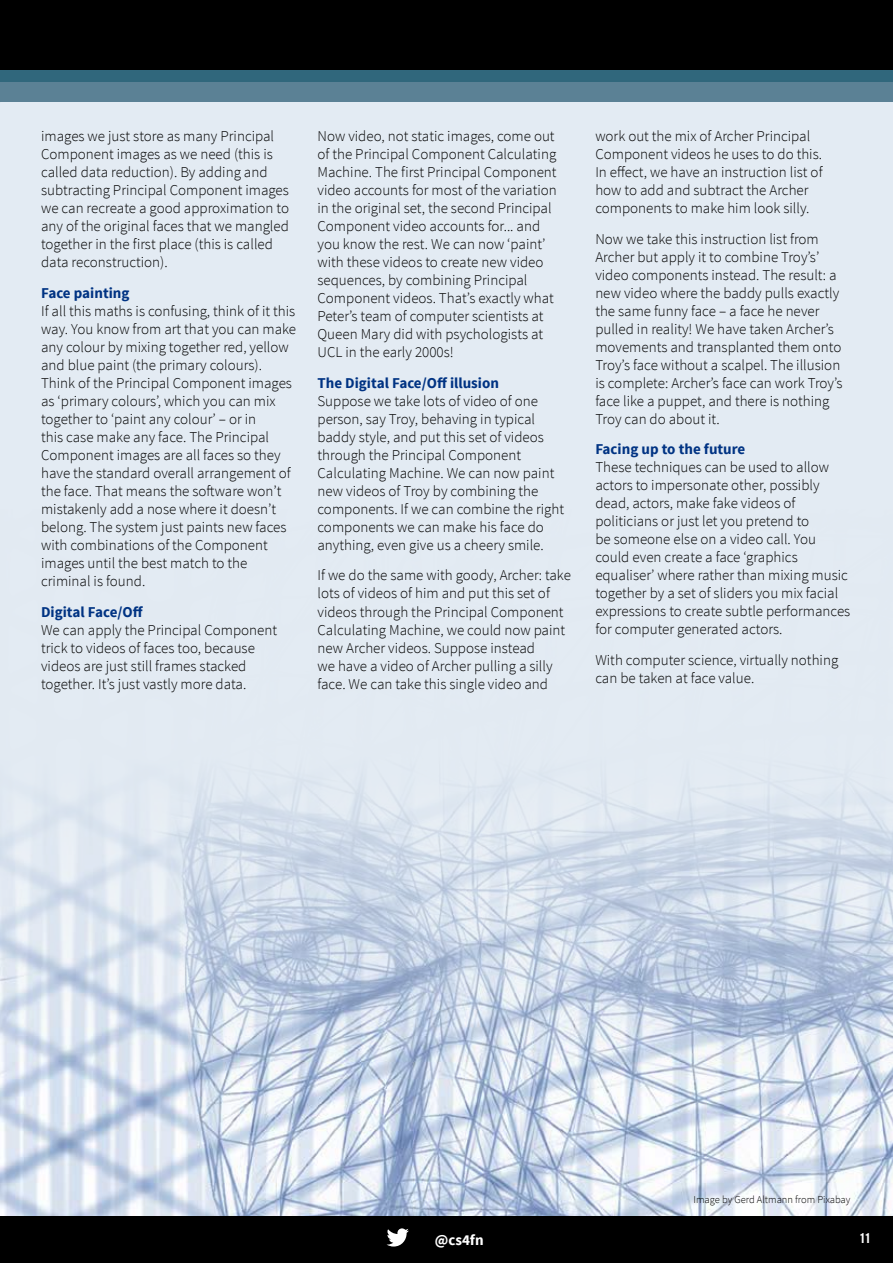
<style>
.page{position:relative;width:893px;height:1263px;background:#fff}
.page>*{position:absolute;margin:0;border:0;box-sizing:border-box;transform-origin:0 0}
.t1{font:300 15px/18px "Source Sans Pro";color:#000}
.t2{font:700 15px "Source Sans Pro";color:#003383}
.t3{font:700 15px "Source Sans Pro";color:#fff}
.t4{font:700 13.5px "Trade Gothic LT Std";color:#fff}
.t5{font:300 10.5px "Source Sans Pro";color:#000}
</style>
<div class="page">
<div style="left:0;top:0;width:893px;height:70px;background:#000"></div>
<div style="left:0;top:70px;width:893px;height:13px;background:#30677c"></div>
<div style="left:0;top:83px;width:893px;height:19px;background:#5b8195"></div>
<div style="left:0;top:102px;width:893px;height:1161px;background:#e3ebf3"></div>
<img style="left:0;top:782px;width:893px;height:434px">
<div style="left:0;top:1216px;width:893px;height:47px;background:#000"></div>
<svg style="left:387px;top:1228px;width:22px;height:18px"></svg>
<p class="t1" style="left:41px;top:127px;width:249px">images we just store as many Principal Component images as we need (this is called data reduction). By adding and subtracting Principal Component images we can recreate a good approximation to any of the original faces that we mangled together in the first place (this is called data reconstruction).</p>
<p class="t2" style="left:41px;top:283px;width:90px">Face painting</p>
<p class="t1" style="left:41px;top:302px;width:257px">If all this maths is confusing, think of it this way. You know from art that you can make any colour by mixing together red, yellow and blue paint (the primary colours).<br>Think of the Principal Component images as ‘primary colours’, which you can mix together to ‘paint any colour’ – or in<br>this case make any face. The Principal Component images are all faces so they have the standard overall arrangement of the face. That means the software won’t mistakenly add a nose where it doesn’t belong. The system just paints new faces with combinations of the Component images until the best match to the criminal is found.</p>
<p class="t2" style="left:41px;top:602px;width:104px">Digital Face/Off</p>
<p class="t1" style="left:41px;top:621px;width:237px">We can apply the Principal Component trick to videos of faces too, because videos are just still frames stacked together. It’s just vastly more data.</p>
<p class="t1" style="left:317px;top:127px;width:241px">Now video, not static images, come out of the Principal Component Calculating Machine. The first Principal Component video accounts for most of the variation in the original set, the second Principal Component video accounts for... and you know the rest. We can now ‘paint’ with these videos to create new video sequences, by combining Principal Component videos. That’s exactly what Peter’s team of computer scientists at Queen Mary did with psychologists at UCL in the early 2000s!</p>
<p class="t2" style="left:317px;top:373px;width:183px">The Digital Face/Off illusion</p>
<p class="t1" style="left:317px;top:392px;width:248px">Suppose we take lots of video of one person, say Troy, behaving in typical baddy style, and put this set of videos through the Principal Component Calculating Machine. We can now paint new videos of Troy by combining the components. If we can combine the right components we can make his face do anything, even give us a cheery smile.</p>
<p class="t1" style="left:317px;top:567px;width:255px">If we do the same with goody, Archer: take lots of videos of him and put this set of videos through the Principal Component Calculating Machine, we could now paint new Archer videos. Suppose instead<br>we have a video of Archer pulling a silly face. We can take this single video and</p>
<p class="t1" style="left:595px;top:127px;width:229px">work out the mix of Archer Principal Component videos he uses to do this.<br>In effect, we have an instruction list of how to add and subtract the Archer components to make him look silly.</p>
<p class="t1" style="left:595px;top:230px;width:249px">Now we take this instruction list from Archer but apply it to combine Troy’s’ video components instead. The result: a new video where the baddy pulls exactly the same funny face – a face he never pulled in reality! We have taken Archer’s movements and transplanted them onto Troy’s face without a scalpel. The illusion is complete: Archer’s face can work Troy’s face like a puppet, and there is nothing Troy can do about it.</p>
<p class="t2" style="left:595px;top:440px;width:152px">Facing up to the future</p>
<p class="t1" style="left:595px;top:459px;width:256px">These techniques can be used to allow actors to impersonate other, possibly dead, actors, make fake videos of politicians or just let you pretend to<br>be someone else on a video call. You could even create a face ‘graphics equaliser’ where rather than mixing music together by a set of sliders you mix facial expressions to create subtle performances for computer generated actors.</p>
<p class="t1" style="left:595px;top:651px;width:244px">With computer science, virtually nothing can be taken at face value.</p>
<p class="t5" style="left:694px;top:1193px;width:158px">Image by Gerd Altmann from Pixabay</p>
<p class="t3" style="left:435px;top:1230px;width:50px">@cs4fn</p>
<p class="t4" style="left:859px;top:1230px;width:14px">11</p>
</div>
